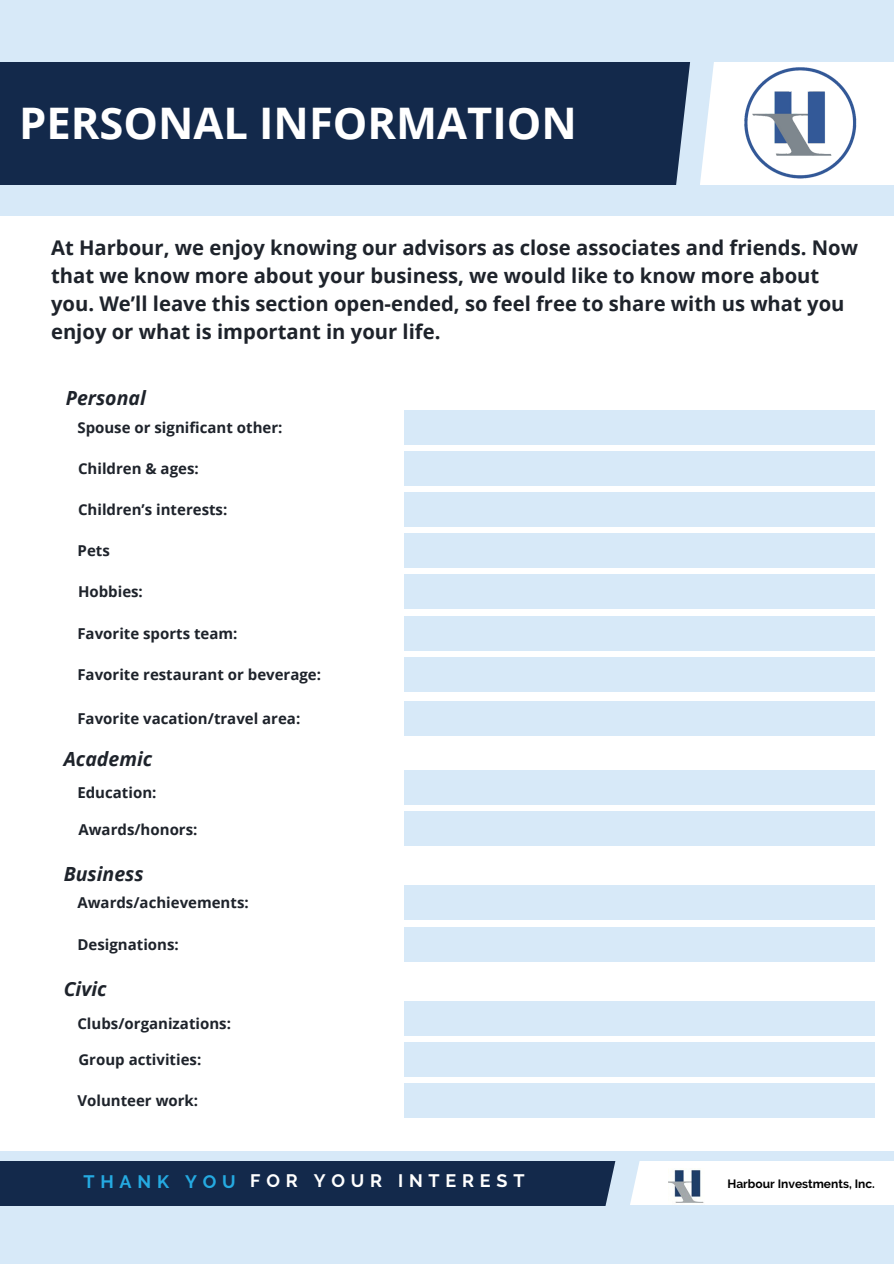
<style>
.page{position:relative;width:894px;height:1264px;background:#fff}
.page>*{position:absolute;margin:0;border:0;box-sizing:border-box;transform-origin:0 0}
.t1{font:700 43.5px "Open Sans";color:#fff}
.t2{font:700 20.25px/28.2px "Open Sans";color:#1e232b}
.t3{font:italic 700 19.5px "Open Sans";color:#1e232b}
.t4{font:700 18px "Raleway";letter-spacing:.32em;color:#fff}
.t5{font:700 18px "Raleway";letter-spacing:.32em;color:#25aae1}
.t6{font:700 15px "Open Sans";color:#1e232b}
.t7{font:700 12px "Raleway";color:#000}
</style>
<div class="page">
<div style="left:0;top:0;width:893px;height:216px;background:#d7e9f8"></div>
<div style="left:0;top:62px;width:694px;height:123px;background:#13294b"></div>
<div style="left:0;top:1150px;width:893px;height:113px;background:#d7e9f8"></div>
<div style="left:0;top:1161px;width:622px;height:44px;background:#13294b"></div>
<svg style="left:676px;top:62px;width:18px;height:123px"></svg>
<div style="left:628px;top:1160px;width:265px;height:44px;background:#fff"></div>
<svg style="left:588px;top:1150px;width:68px;height:56px"></svg>
<img style="left:668px;top:1170px;width:36px;height:33px">
<img style="left:700px;top:62px;width:193px;height:123px">
<div style="left:404px;top:410px;width:470px;height:34px;background:#d7e9f8"></div>
<div style="left:404px;top:451px;width:470px;height:34px;background:#d7e9f8"></div>
<div style="left:404px;top:492px;width:470px;height:35px;background:#d7e9f8"></div>
<div style="left:404px;top:533px;width:470px;height:34px;background:#d7e9f8"></div>
<div style="left:404px;top:574px;width:470px;height:35px;background:#d7e9f8"></div>
<div style="left:404px;top:615px;width:470px;height:35px;background:#d7e9f8"></div>
<div style="left:404px;top:701px;width:470px;height:35px;background:#d7e9f8"></div>
<div style="left:404px;top:657px;width:470px;height:34px;background:#d7e9f8"></div>
<div style="left:404px;top:770px;width:470px;height:35px;background:#d7e9f8"></div>
<div style="left:404px;top:811px;width:470px;height:35px;background:#d7e9f8"></div>
<div style="left:404px;top:885px;width:470px;height:35px;background:#d7e9f8"></div>
<div style="left:404px;top:1000px;width:470px;height:35px;background:#d7e9f8"></div>
<div style="left:404px;top:926px;width:470px;height:35px;background:#d7e9f8"></div>
<div style="left:404px;top:1042px;width:470px;height:34px;background:#d7e9f8"></div>
<div style="left:404px;top:1083px;width:470px;height:34px;background:#d7e9f8"></div>
<h2 class="t1" style="left:19px;top:93px;width:559px">PERSONAL INFORMATION</h2>
<h1 class="t2" style="left:51px;top:233px;width:808px">At Harbour, we enjoy knowing our advisors as close associates and friends. Now that we know more about your business, we would like to know more about you. We’ll leave this section open-ended, so feel free to share with us what you enjoy or what is important in your life.</h1>
<h2 class="t3" style="left:66px;top:384px;width:82px">Personal</h2>
<h4 class="t6" style="left:77px;top:417px;width:206px">Spouse or significant other:</h4>
<h4 class="t6" style="left:78px;top:458px;width:122px">Children &amp; ages:</h4>
<h4 class="t6" style="left:78px;top:499px;width:151px">Children’s interests:</h4>
<h4 class="t6" style="left:78px;top:540px;width:34px">Pets</h4>
<h4 class="t6" style="left:78px;top:581px;width:66px">Hobbies:</h4>
<h2 class="t6" style="left:77px;top:622px;width:161px">Favorite sports team:</h2>
<h4 class="t6" style="left:77px;top:663px;width:245px">Favorite restaurant or beverage:</h4>
<h4 class="t6" style="left:77px;top:708px;width:224px">Favorite vacation/travel area:</h4>
<h2 class="t3" style="left:64px;top:744px;width:90px">Academic</h2>
<h4 class="t6" style="left:77px;top:782px;width:80px">Education:</h4>
<h4 class="t6" style="left:78px;top:818px;width:120px">Awards/honors:</h4>
<h2 class="t3" style="left:64px;top:859px;width:81px">Business</h2>
<h4 class="t6" style="left:77px;top:892px;width:173px">Awards/achievements:</h4>
<h4 class="t6" style="left:77px;top:934px;width:103px">Designations:</h4>
<h4 class="t3" style="left:64px;top:975px;width:44px">Civic</h4>
<p class="t6" style="left:77px;top:1012px;width:155px">Clubs/organizations:</p>
<h3 class="t6" style="left:78px;top:1048px;width:124px">Group activities:</h3>
<h3 class="t6" style="left:77px;top:1090px;width:122px">Volunteer work:</h3>
<p class="t5" style="left:83px;top:1171px;width:154px">THANK YOU</p>
<p class="t4" style="left:250px;top:1170px;width:276px">FOR YOUR INTEREST</p>
<h4 class="t7" style="left:727px;top:1176px;width:149px">Harbour Investments, Inc.</h4>
</div>
